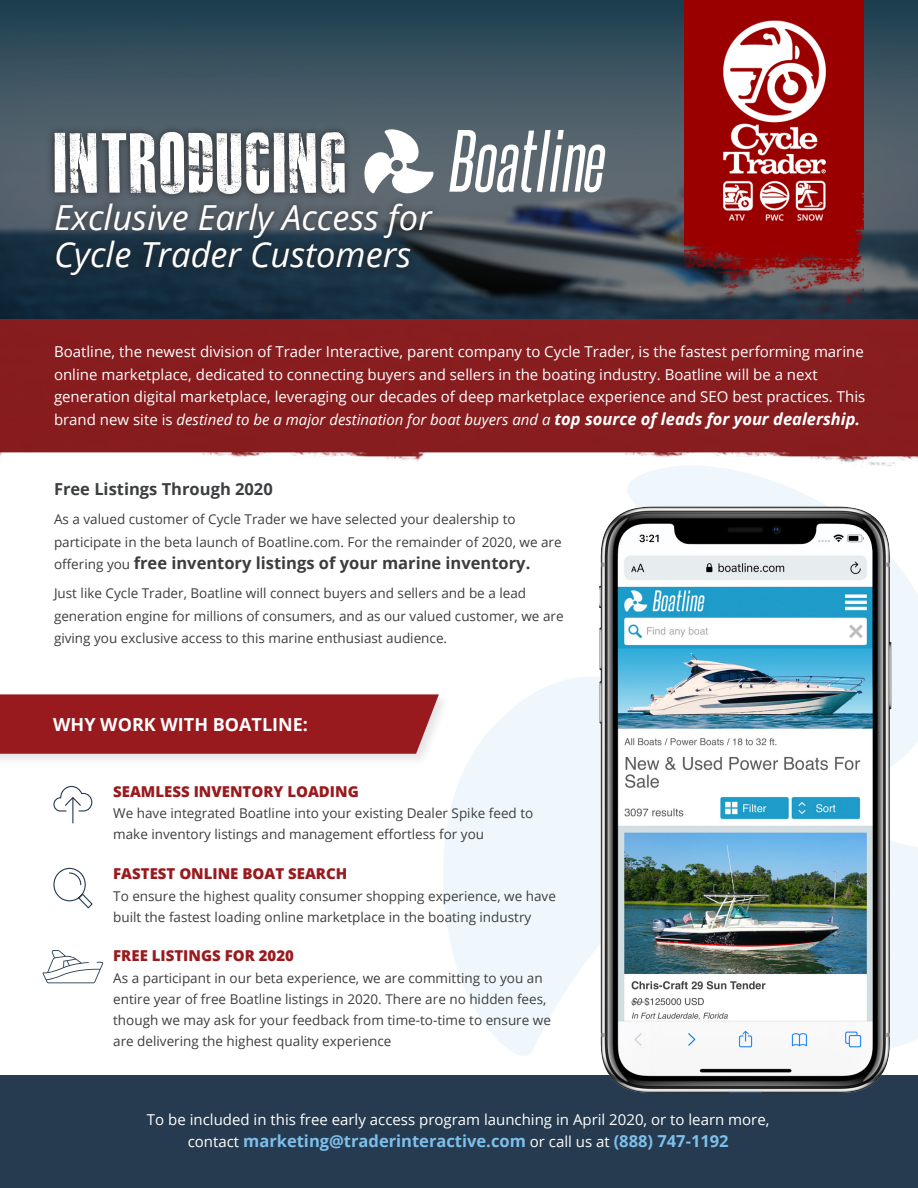
<style>
.page{position:relative;width:918px;height:1188px;background:#fff}
.page>*{position:absolute;margin:0;border:0;box-sizing:border-box;transform-origin:0 0}
.RV_Main_Title{font:84px "MASTERPLANCOMPLETE";color:#fff}
.RV_Subtitle{font:italic 34.5px "Open Sans";color:#fff}
.t1{font:700 18px "Open Sans";color:#fff}
.white{font:700 16.5px "Open Sans";color:#7fbfeb}
.grey_paragraphs{font:700 16.5px "Open Sans";color:#3d3d3d}
.grey_paragraphs-2{font:700 16.5px "Open Sans";color:#3c3e3f}
.white_p{font:15px/22.5px "Open Sans";color:#fff}
.white-2{font:15px "Open Sans";color:#fff}
.white-3{font:800 15px "Open Sans";color:#991a1e}
.white-4{font:13.5px/21px "Open Sans";color:#3d3d3d}
.grey_paragraphs-3{font:13.5px/22.5px "Open Sans";color:#3d3d3d}
.s1{font-style:italic}
.s2{font-weight:700;font-style:italic;font-size:16.5px}
.s3{font-weight:400;font-size:13.5px}
.s4{font-weight:400;font-size:15px;color:#fff}
</style>
<div class="page">
<svg style="left:0;top:0;width:918px;height:320px;background:#374b58"></svg>
<div style="left:0;top:320px;width:918px;height:139px;background:#881d1f"></div>
<img style="left:684px;top:0;width:180px;height:320px">
<img style="left:0;top:452px;width:152px;height:7px">
<img style="left:574px;top:452px;width:20px;height:6px">
<img style="left:152px;top:452px;width:422px;height:10px">
<img style="left:594px;top:452px;width:324px;height:6px">
<div style="left:46px;top:124px;width:394px;height:159px;background:#231f20;opacity:.75"></div>
<svg style="left:443px;top:684px;width:110px;height:372px;fill:#f0f7fc"></svg>
<div style="left:0;top:1075px;width:918px;height:113px;background:#263b4f"></div>
<div style="left:0;top:691px;width:451px;height:76px;background:#231f20;opacity:.12"></div>
<div style="left:0;top:694px;width:439px;height:60px;background:#991a1e"></div>
<img style="left:553px;top:458px;width:365px;height:635px">
<svg style="left:43px;top:950px;width:60px;height:33px"></svg>
<svg style="left:53px;top:785px;width:40px;height:39px"></svg>
<svg style="left:53px;top:867px;width:40px;height:42px"></svg>
<svg style="left:361px;top:127px;width:73px;height:69px"></svg>
<svg style="left:449px;top:130px;width:156px;height:62px"></svg>
<p class="RV_Main_Title" style="left:54px;top:121px;width:296px">INTRODUCING</p>
<p class="RV_Subtitle" style="left:54px;top:194px;width:379px">Exclusive Early Access for</p>
<p class="RV_Subtitle" style="left:54px;top:231px;width:359px">Cycle Trader Customers</p>
<p class="white_p" style="left:54px;top:340px;width:813px">Boatline, the newest division of Trader Interactive, parent company to Cycle Trader, is the fastest performing marine online marketplace, dedicated to connecting buyers and sellers in the boating industry. Boatline will be a next generation digital marketplace, leveraging our decades of deep marketplace experience and SEO best practices. This brand new site is <span class="s1">destined to be a major destination for boat buyers and a</span> <span class="s2">top source of leads for your dealership.</span></p>
<p class="grey_paragraphs-2" style="left:54px;top:477px;width:220px">Free Listings Through 2020</p>
<p class="grey_paragraphs-3" style="left:54px;top:508px;width:509px">As a valued customer of Cycle Trader we have selected your dealership to participate in the beta launch of Boatline.com. For the remainder of 2020, we are</p>
<p class="grey_paragraphs" style="left:54px;top:551px;width:478px"><span class="s3">offering you</span> free inventory listings of your marine inventory.</p>
<p class="grey_paragraphs-3" style="left:54px;top:582px;width:511px">Just like Cycle Trader, Boatline will connect buyers and sellers and be a lead generation engine for millions of consumers, and as our valued customer, we are giving you exclusive access to this marine enthusiast audience.</p>
<p class="t1" style="left:53px;top:712px;width:256px">WHY WORK WITH BOATLINE:</p>
<p class="white-3" style="left:113px;top:780px;width:247px">SEAMLESS INVENTORY LOADING</p>
<p class="white-4" style="left:113px;top:803px;width:422px">We have integrated Boatline into your existing Dealer Spike feed to make inventory listings and management effortless for you</p>
<p class="white-3" style="left:113px;top:862px;width:236px">FASTEST ONLINE BOAT SEARCH</p>
<p class="white-4" style="left:113px;top:885px;width:444px">To ensure the highest quality consumer shopping experience, we have built the fastest loading online marketplace in the boating industry</p>
<p class="white-3" style="left:113px;top:945px;width:182px">FREE LISTINGS FOR 2020</p>
<p class="white-4" style="left:113px;top:967px;width:439px">As a participant in our beta experience, we are committing to you an entire year of free Boatline listings in 2020. There are no hidden fees, though we may ask for your feedback from time-to-time to ensure we are delivering the highest quality experience</p>
<p class="white-2" style="left:147px;top:1109px;width:624px">To be included in this free early access program launching in April 2020, or to learn more,</p>
<p class="white" style="left:188px;top:1130px;width:542px"><span class="s4">contact</span> marketing@traderinteractive.com <span class="s4">or call us at</span> (888) 747-1192</p>
</div>
